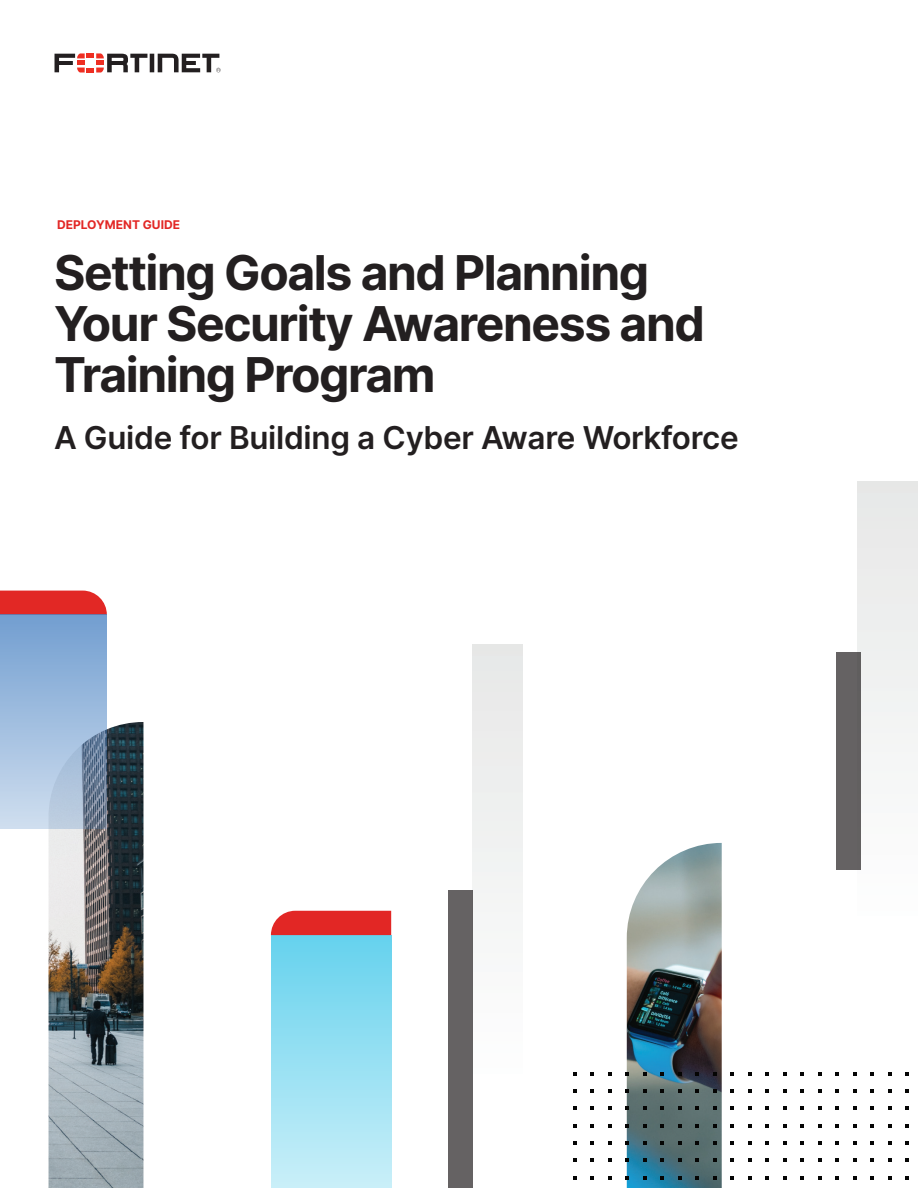
<style>
.page{position:relative;width:918px;height:1188px;background:#fff}
.page>*{position:absolute;margin:0;border:0;box-sizing:border-box;transform-origin:0 0}
.t1{font:700 48px/51px "Inter";letter-spacing:-.03em;color:#231f20}
.t2{font:600 31.5px "Inter";letter-spacing:-.01em;color:#231f20}
.t3{font:700 12px "Inter";color:#e22725}
</style>
<div class="page">
<svg style="left:55px;top:53px;width:166px;height:20px"></svg>
<div style="left:858px;top:482px;width:60px;height:444px;background:#f1f3f3"></div>
<div style="left:836px;top:653px;width:24px;height:217px;background:#656263"></div>
<div style="left:473px;top:645px;width:49px;height:438px;background:#f1f3f3"></div>
<div style="left:271px;top:936px;width:120px;height:252px;background:linear-gradient(to bottom,#66d2ed,#c9eff8)"></div>
<div style="left:271px;top:911px;width:120px;height:24px;background:#e22725"></div>
<div style="left:449px;top:890px;width:24px;height:298px;background:#656263"></div>
<svg style="left:0;top:591px;width:107px;height:24px;background:#de3534"></svg>
<img style="left:49px;top:722px;width:94px;height:466px">
<img style="left:627px;top:843px;width:95px;height:345px">
<svg style="left:0;top:615px;width:107px;height:214px;background:#97b4d6"></svg>
<svg style="left:590px;top:1072px;width:4px;height:3px"></svg>
<svg style="left:625px;top:1072px;width:4px;height:3px"></svg>
<svg style="left:660px;top:1072px;width:4px;height:3px"></svg>
<svg style="left:695px;top:1072px;width:4px;height:3px"></svg>
<svg style="left:730px;top:1072px;width:4px;height:3px"></svg>
<svg style="left:748px;top:1072px;width:4px;height:3px"></svg>
<svg style="left:765px;top:1072px;width:4px;height:3px"></svg>
<svg style="left:783px;top:1072px;width:4px;height:3px"></svg>
<svg style="left:800px;top:1072px;width:4px;height:3px"></svg>
<svg style="left:818px;top:1072px;width:4px;height:3px"></svg>
<svg style="left:835px;top:1072px;width:4px;height:3px"></svg>
<svg style="left:853px;top:1072px;width:4px;height:3px"></svg>
<svg style="left:888px;top:1072px;width:4px;height:3px"></svg>
<svg style="left:573px;top:1089px;width:3px;height:4px"></svg>
<svg style="left:590px;top:1089px;width:4px;height:4px"></svg>
<svg style="left:608px;top:1089px;width:3px;height:4px"></svg>
<svg style="left:625px;top:1089px;width:4px;height:4px"></svg>
<svg style="left:643px;top:1089px;width:3px;height:4px"></svg>
<svg style="left:660px;top:1089px;width:4px;height:4px"></svg>
<svg style="left:678px;top:1089px;width:3px;height:4px"></svg>
<svg style="left:695px;top:1089px;width:4px;height:4px"></svg>
<svg style="left:713px;top:1089px;width:3px;height:4px"></svg>
<svg style="left:730px;top:1089px;width:4px;height:4px"></svg>
<svg style="left:748px;top:1089px;width:4px;height:4px"></svg>
<svg style="left:765px;top:1089px;width:4px;height:4px"></svg>
<svg style="left:783px;top:1089px;width:4px;height:4px"></svg>
<svg style="left:800px;top:1089px;width:4px;height:4px"></svg>
<svg style="left:818px;top:1089px;width:4px;height:4px"></svg>
<svg style="left:835px;top:1089px;width:4px;height:4px"></svg>
<svg style="left:853px;top:1089px;width:4px;height:4px"></svg>
<svg style="left:871px;top:1089px;width:3px;height:4px"></svg>
<svg style="left:888px;top:1089px;width:4px;height:4px"></svg>
<svg style="left:906px;top:1089px;width:3px;height:4px"></svg>
<svg style="left:590px;top:1107px;width:4px;height:3px"></svg>
<svg style="left:625px;top:1107px;width:4px;height:3px"></svg>
<svg style="left:660px;top:1107px;width:4px;height:3px"></svg>
<svg style="left:695px;top:1107px;width:4px;height:3px"></svg>
<svg style="left:730px;top:1107px;width:4px;height:3px"></svg>
<svg style="left:748px;top:1107px;width:4px;height:3px"></svg>
<svg style="left:765px;top:1107px;width:4px;height:3px"></svg>
<svg style="left:783px;top:1107px;width:4px;height:3px"></svg>
<svg style="left:800px;top:1107px;width:4px;height:3px"></svg>
<svg style="left:818px;top:1107px;width:4px;height:3px"></svg>
<svg style="left:835px;top:1107px;width:4px;height:3px"></svg>
<svg style="left:853px;top:1107px;width:4px;height:3px"></svg>
<svg style="left:888px;top:1107px;width:4px;height:3px"></svg>
<svg style="left:590px;top:1124px;width:4px;height:3px"></svg>
<svg style="left:625px;top:1124px;width:4px;height:3px"></svg>
<svg style="left:660px;top:1124px;width:4px;height:3px"></svg>
<svg style="left:695px;top:1124px;width:4px;height:3px"></svg>
<svg style="left:730px;top:1124px;width:4px;height:3px"></svg>
<svg style="left:748px;top:1124px;width:4px;height:3px"></svg>
<svg style="left:765px;top:1124px;width:4px;height:3px"></svg>
<svg style="left:783px;top:1124px;width:4px;height:3px"></svg>
<svg style="left:800px;top:1124px;width:4px;height:3px"></svg>
<svg style="left:818px;top:1124px;width:4px;height:3px"></svg>
<svg style="left:835px;top:1124px;width:4px;height:3px"></svg>
<svg style="left:853px;top:1124px;width:4px;height:3px"></svg>
<svg style="left:888px;top:1124px;width:4px;height:3px"></svg>
<svg style="left:573px;top:1141px;width:3px;height:4px"></svg>
<svg style="left:590px;top:1141px;width:4px;height:4px"></svg>
<svg style="left:608px;top:1141px;width:3px;height:4px"></svg>
<svg style="left:625px;top:1141px;width:4px;height:4px"></svg>
<svg style="left:643px;top:1141px;width:3px;height:4px"></svg>
<svg style="left:660px;top:1141px;width:4px;height:4px"></svg>
<svg style="left:678px;top:1141px;width:3px;height:4px"></svg>
<svg style="left:695px;top:1141px;width:4px;height:4px"></svg>
<svg style="left:713px;top:1141px;width:3px;height:4px"></svg>
<svg style="left:730px;top:1141px;width:4px;height:4px"></svg>
<svg style="left:748px;top:1141px;width:4px;height:4px"></svg>
<svg style="left:765px;top:1141px;width:4px;height:4px"></svg>
<svg style="left:783px;top:1141px;width:4px;height:4px"></svg>
<svg style="left:800px;top:1141px;width:4px;height:4px"></svg>
<svg style="left:818px;top:1141px;width:4px;height:4px"></svg>
<svg style="left:835px;top:1141px;width:4px;height:4px"></svg>
<svg style="left:853px;top:1141px;width:4px;height:4px"></svg>
<svg style="left:871px;top:1141px;width:3px;height:4px"></svg>
<svg style="left:888px;top:1141px;width:4px;height:4px"></svg>
<svg style="left:906px;top:1141px;width:3px;height:4px"></svg>
<svg style="left:573px;top:1158px;width:3px;height:4px"></svg>
<svg style="left:590px;top:1158px;width:4px;height:4px"></svg>
<svg style="left:608px;top:1158px;width:3px;height:4px"></svg>
<svg style="left:625px;top:1158px;width:4px;height:4px"></svg>
<svg style="left:643px;top:1158px;width:3px;height:4px"></svg>
<svg style="left:660px;top:1158px;width:4px;height:4px"></svg>
<svg style="left:678px;top:1158px;width:3px;height:4px"></svg>
<svg style="left:695px;top:1158px;width:4px;height:4px"></svg>
<svg style="left:713px;top:1158px;width:3px;height:4px"></svg>
<svg style="left:730px;top:1158px;width:4px;height:4px"></svg>
<svg style="left:748px;top:1158px;width:4px;height:4px"></svg>
<svg style="left:765px;top:1158px;width:4px;height:4px"></svg>
<svg style="left:783px;top:1158px;width:4px;height:4px"></svg>
<svg style="left:800px;top:1158px;width:4px;height:4px"></svg>
<svg style="left:818px;top:1158px;width:4px;height:4px"></svg>
<svg style="left:835px;top:1158px;width:4px;height:4px"></svg>
<svg style="left:853px;top:1158px;width:4px;height:4px"></svg>
<svg style="left:871px;top:1158px;width:3px;height:4px"></svg>
<svg style="left:888px;top:1158px;width:4px;height:4px"></svg>
<svg style="left:906px;top:1158px;width:3px;height:4px"></svg>
<svg style="left:590px;top:1176px;width:4px;height:3px"></svg>
<svg style="left:625px;top:1176px;width:4px;height:3px"></svg>
<svg style="left:660px;top:1176px;width:4px;height:3px"></svg>
<svg style="left:695px;top:1176px;width:4px;height:3px"></svg>
<svg style="left:730px;top:1176px;width:4px;height:3px"></svg>
<svg style="left:748px;top:1176px;width:4px;height:3px"></svg>
<svg style="left:765px;top:1176px;width:4px;height:3px"></svg>
<svg style="left:783px;top:1176px;width:4px;height:3px"></svg>
<svg style="left:800px;top:1176px;width:4px;height:3px"></svg>
<svg style="left:818px;top:1176px;width:4px;height:3px"></svg>
<svg style="left:835px;top:1176px;width:4px;height:3px"></svg>
<svg style="left:853px;top:1176px;width:4px;height:3px"></svg>
<svg style="left:888px;top:1176px;width:4px;height:3px"></svg>
<p class="t3" style="left:57px;top:216px;width:125px">DEPLOYMENT GUIDE</p>
<p class="t1" style="left:54px;top:246px;width:652px">Setting Goals and Planning<br>Your Security Awareness and<br>Training Program</p>
<p class="t2" style="left:54px;top:414px;width:686px">A Guide for Building a Cyber Aware Workforce</p>
</div>
